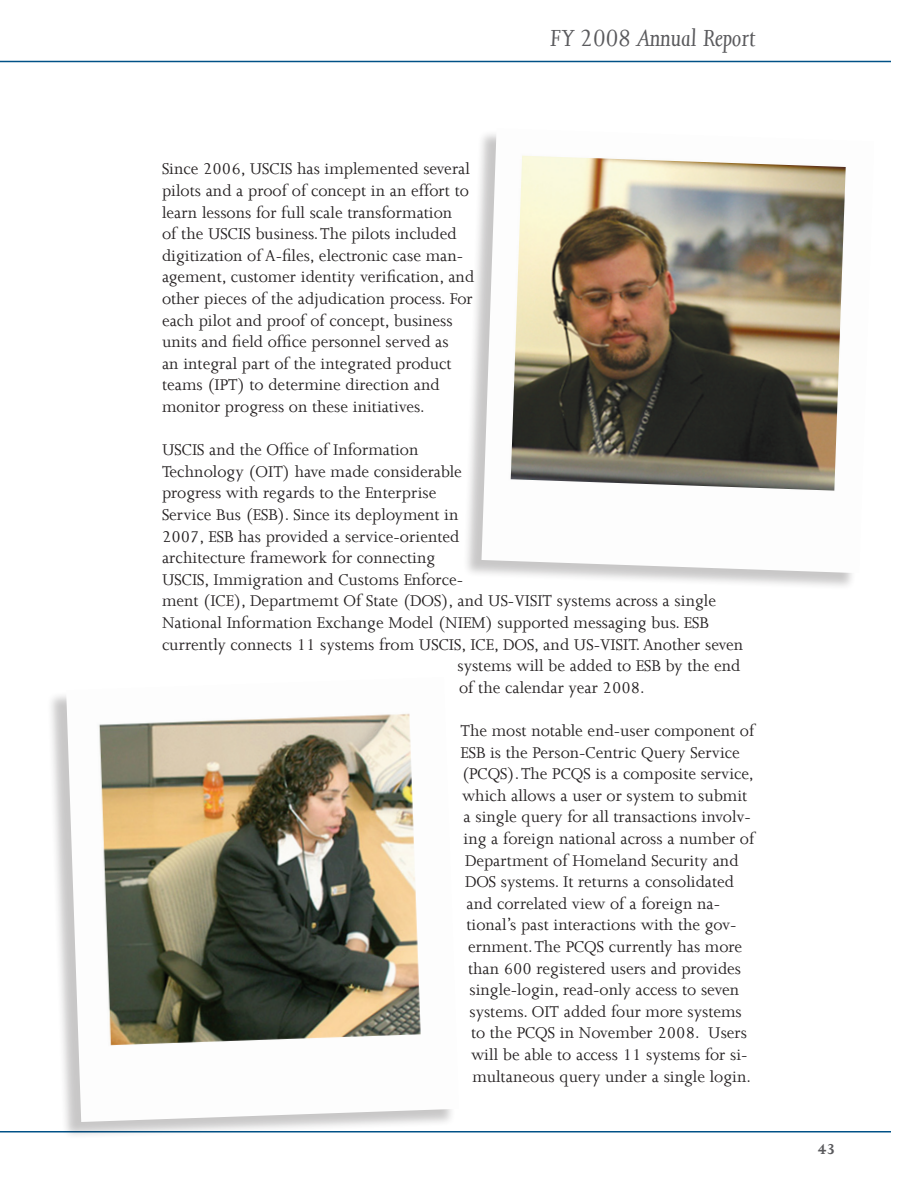
<style>
.page{position:relative;width:918px;height:1188px;background:#fff}
.page>*{position:absolute;margin:0;border:0;box-sizing:border-box;transform-origin:0 0}
.t1{font:italic 27px "Joanna";color:#5a5a5d}
.t2{font:18px/21.6px "Joanna";color:#231f20}
.t3{font:700 16.5px "Joanna";color:#5a5a5d}
</style>
<div class="page">
<hr style="left:0;top:61px;width:891px;height:1px;background:#005187">
<hr style="left:0;top:1131px;width:891px;height:1px;background:#005187">
<div style="left:47px;top:678px;width:415px;height:468px;background:#231f20;opacity:.25"></div>
<img style="left:66px;top:678px;width:393px;height:444px">
<div style="left:462px;top:130px;width:415px;height:467px;background:#231f20;opacity:.25"></div>
<img style="left:482px;top:130px;width:392px;height:443px">
<h1 class="t1" style="left:550px;top:21px;width:207px">FY 2008 Annual Report</h1>
<p class="t2" style="left:162px;top:158px;width:314px">Since 2006, USCIS has implemented several pilots and a proof of concept in an effort to learn lessons for full scale transformation<br>of the USCIS business. The pilots included digitization of A-files, electronic case man&shy;agement, customer identity verification, and other pieces of the adjudication process. For each pilot and proof of concept, business units and field office personnel served as<br>an integral part of the integrated product teams (IPT) to determine direction and monitor progress on these initiatives.</p>
<p class="t2" style="left:162px;top:438px;width:258px">USCIS and the Office of Information</p>
<p class="t2" style="left:162px;top:460px;width:301px">Technology (OIT) have made considerable</p>
<p class="t2" style="left:162px;top:482px;width:276px">progress with regards to the Enterprise</p>
<p class="t2" style="left:162px;top:503px;width:298px">Service Bus (ESB). Since its deployment in</p>
<p class="t2" style="left:162px;top:525px;width:299px">2007, ESB has provided a service-oriented</p>
<p class="t2" style="left:162px;top:546px;width:275px">architecture framework for connecting</p>
<p class="t2" style="left:162px;top:568px;width:303px">USCIS, Immigration and Customs Enforce-</p>
<p class="t2" style="left:162px;top:590px;width:556px">ment (ICE), Departmemt Of State (DOS), and US-VISIT systems across a single</p>
<p class="t2" style="left:162px;top:611px;width:548px">National Information Exchange Model (NIEM) supported messaging bus. ESB</p>
<p class="t2" style="left:162px;top:633px;width:583px">currently connects 11 systems from USCIS, ICE, DOS, and US-VISIT. Another seven</p>
<p class="t2" style="left:458px;top:654px;width:284px">systems will be added to ESB by the end</p>
<p class="t2" style="left:459px;top:676px;width:187px">of the calendar year 2008.</p>
<p class="t2" style="left:460px;top:719px;width:295px">The most notable end-user component of</p>
<p class="t2" style="left:460px;top:741px;width:281px">ESB is the Person-Centric Query Service</p>
<p class="t2" style="left:462px;top:762px;width:293px">(PCQS). The PCQS is a composite service,</p>
<p class="t2" style="left:462px;top:784px;width:287px">which allows a user or system to submit</p>
<p class="t2" style="left:464px;top:806px;width:289px">a single query for all transactions involv-</p>
<p class="t2" style="left:464px;top:827px;width:293px">ing a foreign national across a number of</p>
<p class="t2" style="left:465px;top:849px;width:275px">Department of Homeland Security and</p>
<p class="t2" style="left:465px;top:870px;width:270px">DOS systems. It returns a consolidated</p>
<p class="t2" style="left:466px;top:892px;width:255px">and correlated view of a foreign na-</p>
<p class="t2" style="left:466px;top:914px;width:272px">tional’s past interactions with the gov-</p>
<p class="t2" style="left:468px;top:935px;width:276px">ernment. The PCQS currently has more</p>
<p class="t2" style="left:468px;top:957px;width:275px">than 600 registered users and provides</p>
<p class="t2" style="left:470px;top:978px;width:271px">single-login, read-only access to seven</p>
<p class="t2" style="left:470px;top:1000px;width:274px">systems. OIT added four more systems</p>
<p class="t2" style="left:471px;top:1022px;width:277px">to the PCQS in November 2008. Users</p>
<p class="t2" style="left:471px;top:1043px;width:278px">will be able to access 11 systems for si-</p>
<p class="t2" style="left:472px;top:1065px;width:280px">multaneous query under a single login.</p>
<p class="t3" style="left:818px;top:1139px;width:19px">43</p>
</div>
